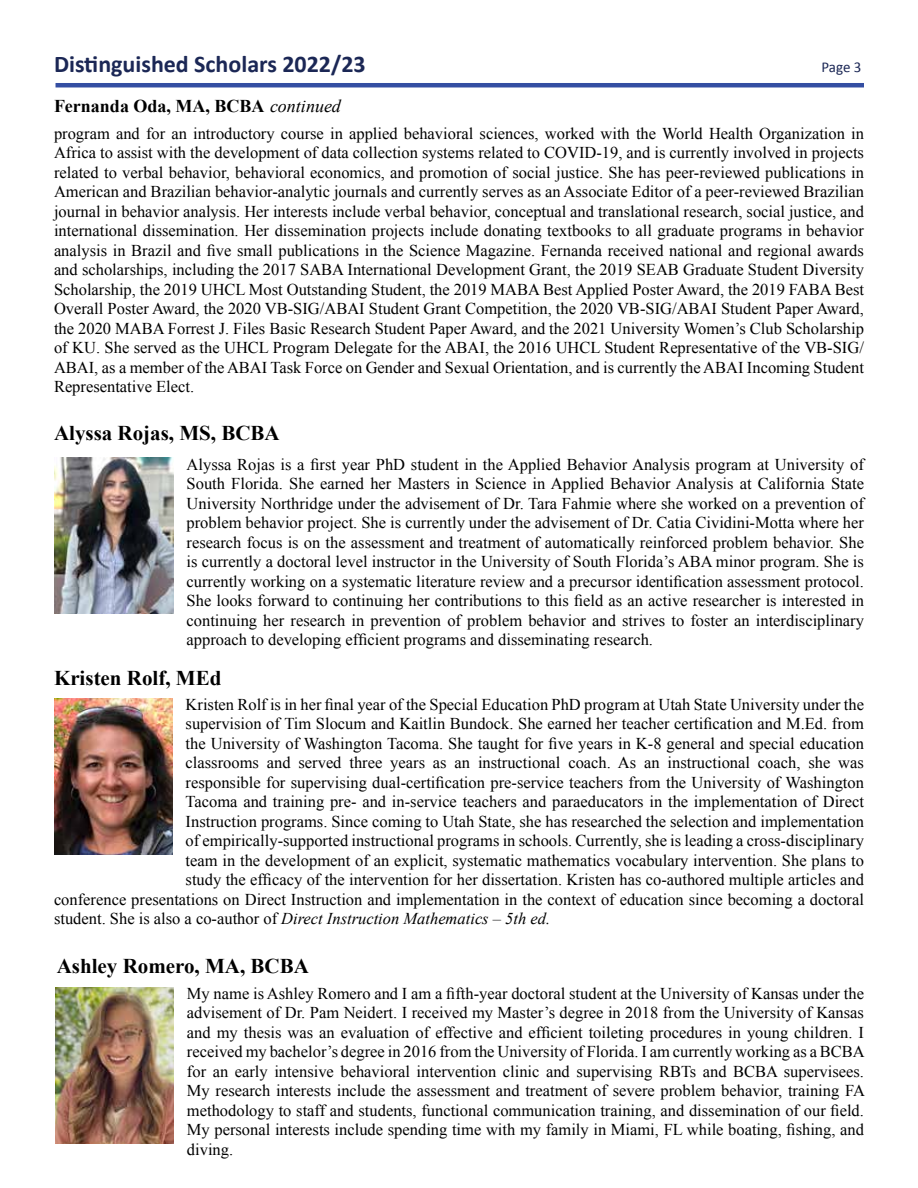
<style>
.page{position:relative;width:918px;height:1188px;background:#fff}
.page>*{position:absolute;margin:0;border:0;box-sizing:border-box;transform-origin:0 0}
.t1{font:700 24px "Calibri";color:#1b2755}
.t2{font:700 21px "Times New Roman";color:#000}
.t3{font:700 18px "Times New Roman";color:#000}
.t4{font:16.5px/19.5px "Times New Roman";color:#000;text-align:justify}
.t5{font:italic 16.5px "Times New Roman";color:#000}
.t6{font:15px "Calibri";color:#1b2755}
.s1{font-weight:400;font-style:italic}
.s2{font-style:normal}
</style>
<div class="page">
<hr style="left:56px;top:83px;width:808px;height:4px;background:#344ea2">
<img style="left:55px;top:458px;width:118px;height:156px">
<img style="left:54px;top:698px;width:118px;height:156px">
<img style="left:55px;top:987px;width:118px;height:156px">
<h1 class="t1" style="left:54px;top:49px;width:313px">Distinguished Scholars 2022/23</h1>
<p class="t6" style="left:821px;top:58px;width:42px">Page 3</p>
<p class="t3" style="left:54px;top:94px;width:288px">Fernanda Oda, MA, BCBA <span class="s1">continued</span></p>
<p class="t4" style="left:54px;top:123px;width:812px">program and for an introductory course in applied behavioral sciences, worked with the World Health Organization in Africa to assist with the development of data collection systems related to COVID-19, and is currently involved in projects related to verbal behavior, behavioral economics, and promotion of social justice. She has peer-reviewed publications in American and Brazilian behavior-analytic journals and currently serves as an Associate Editor of a peer-reviewed Brazilian journal in behavior analysis. Her interests include verbal behavior, conceptual and translational research, social justice, and international dissemination. Her dissemination projects include donating textbooks to all graduate programs in behavior analysis in Brazil and five small publications in the Science Magazine. Fernanda received national and regional awards and scholarships, including the 2017 SABA International Development Grant, the 2019 SEAB Graduate Student Diversity Scholarship, the 2019 UHCL Most Outstanding Student, the 2019 MABA Best Applied Poster Award, the 2019 FABA Best Overall Poster Award, the 2020 VB-SIG/ABAI Student Grant Competition, the 2020 VB-SIG/ABAI Student Paper Award, the 2020 MABA Forrest J. Files Basic Research Student Paper Award, and the 2021 University Women’s Club Scholarship of KU. She served as the UHCL Program Delegate for the ABAI, the 2016 UHCL Student Representative of the VB-SIG/ ABAI, as a member of the ABAI Task Force on Gender and Sexual Orientation, and is currently the ABAI Incoming Student Representative Elect.</p>
<p class="t2" style="left:54px;top:418px;width:227px">Alyssa Rojas, MS, BCBA</p>
<p class="t4" style="left:187px;top:454px;width:679px">Alyssa Rojas is a first year PhD student in the Applied Behavior Analysis program at University of South Florida. She earned her Masters in Science in Applied Behavior Analysis at California State University Northridge under the advisement of Dr. Tara Fahmie where she worked on a prevention of problem behavior project. She is currently under the advisement of Dr. Catia Cividini-Motta where her research focus is on the assessment and treatment of automatically reinforced problem behavior. She is currently a doctoral level instructor in the University of South Florida’s ABA minor program. She is currently working on a systematic literature review and a precursor identification assessment protocol.<br>She looks forward to continuing her contributions to this field as an active researcher is interested in continuing her research in prevention of problem behavior and strives to foster an interdisciplinary approach to developing efficient programs and disseminating research.</p>
<p class="t2" style="left:54px;top:664px;width:169px">Kristen Rolf, MEd</p>
<p class="t4" style="left:186px;top:694px;width:680px">Kristen Rolf is in her final year of the Special Education PhD program at Utah State University under the</p>
<p class="t4" style="left:186px;top:714px;width:680px">supervision of Tim Slocum and Kaitlin Bundock. She earned her teacher certification and M.Ed. from</p>
<p class="t4" style="left:186px;top:733px;width:680px">the University of Washington Tacoma. She taught for five years in K-8 general and special education</p>
<p class="t4" style="left:186px;top:753px;width:680px">classrooms and served three years as an instructional coach. As an instructional coach, she was</p>
<p class="t4" style="left:186px;top:772px;width:680px">responsible for supervising dual-certification pre-service teachers from the University of Washington</p>
<p class="t4" style="left:186px;top:792px;width:680px">Tacoma and training pre- and in-service teachers and paraeducators in the implementation of Direct</p>
<p class="t4" style="left:186px;top:811px;width:680px">Instruction programs. Since coming to Utah State, she has researched the selection and implementation</p>
<p class="t4" style="left:186px;top:831px;width:680px">of empirically-supported instructional programs in schools. Currently, she is leading a cross-disciplinary</p>
<p class="t4" style="left:186px;top:850px;width:680px">team in the development of an explicit, systematic mathematics vocabulary intervention. She plans to</p>
<p class="t4" style="left:186px;top:870px;width:680px">study the efficacy of the intervention for her dissertation. Kristen has co-authored multiple articles and</p>
<p class="t4" style="left:54px;top:889px;width:812px">conference presentations on Direct Instruction and implementation in the context of education since becoming a doctoral</p>
<p class="t5" style="left:54px;top:907px;width:498px"><span class="s2">student. She is also a co-author of</span> Direct Instruction Mathematics – 5th ed.</p>
<p class="t2" style="left:57px;top:951px;width:254px">Ashley Romero, MA, BCBA</p>
<p class="t4" style="left:187px;top:983px;width:679px">My name is Ashley Romero and I am a fifth-year doctoral student at the University of Kansas under the advisement of Dr. Pam Neidert. I received my Master’s degree in 2018 from the University of Kansas and my thesis was an evaluation of effective and efficient toileting procedures in young children. I received my bachelor’s degree in 2016 from the University of Florida. I am currently working as a BCBA for an early intensive behavioral intervention clinic and supervising RBTs and BCBA supervisees.<br>My research interests include the assessment and treatment of severe problem behavior, training FA methodology to staff and students, functional communication training, and dissemination of our field.<br>My personal interests include spending time with my family in Miami, FL while boating, fishing, and diving.</p>
</div>
